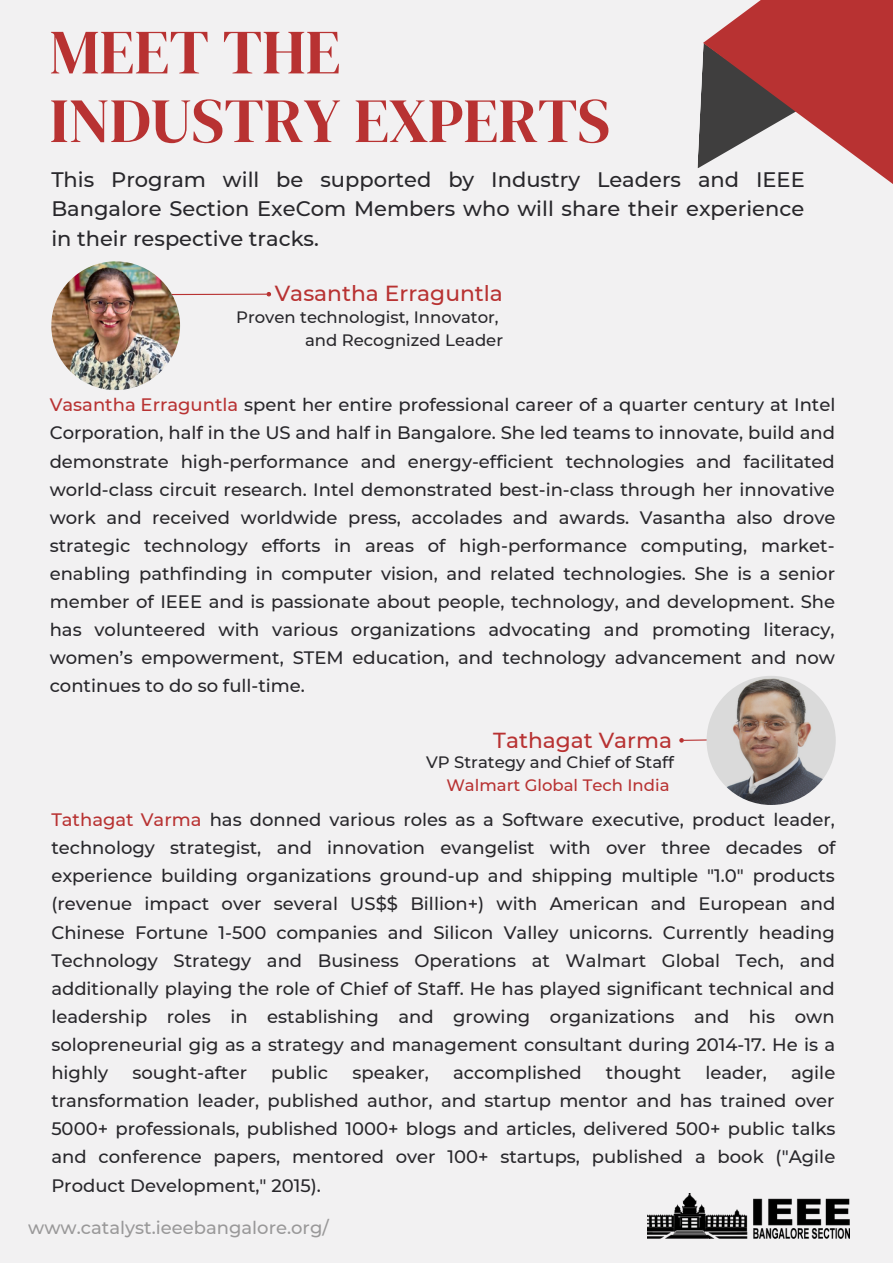
<style>
.page{position:relative;width:893px;height:1264px;background:#fff}
.page>*{position:absolute;margin:0;border:0;box-sizing:border-box;transform-origin:0 0}
.t1{font:63px/68.6px "DM Serif Display";color:#b83232}
.t2{font:500 21.75px "Montserrat";color:#b83232}
.t3{font:500 21px/29.2px "Montserrat";color:#28272b;text-align:justify}
.t4{font:500 18px/28px "Montserrat";color:#28272b;text-align:justify}
.t5{font:500 18px "Montserrat";color:#3f3e3e}
.t6{font:500 16.5px/22.5px "Montserrat";color:#28272b;text-align:right}
.t7{font:500 16.5px "Montserrat";color:#b83232}
.s1{color:#b83232}
</style>
<div class="page">
<div style="left:0;top:0;width:892px;height:1262px;background:#f2f1f2"></div>
<svg style="left:697px;top:61px;width:6px;height:107px"></svg>
<svg style="left:703px;top:0;width:189px;height:184px;fill:#b83232"></svg>
<hr style="left:141px;top:293px;width:126px;height:2px;background:#b83232">
<svg style="left:266px;top:292px;width:6px;height:5px"></svg>
<img style="left:51px;top:261px;width:129px;height:129px;border-radius:50%">
<svg style="left:679px;top:738px;width:27px;height:5px"></svg>
<img style="left:706px;top:675px;width:129px;height:130px;border-radius:50%">
<img style="left:647px;top:1193px;width:202px;height:45px">
<h1 class="t1" style="left:50px;top:17px;width:562px">MEET THE<br>INDUSTRY EXPERTS</h1>
<p class="t3" style="left:51px;top:165px;width:754px">This Program will be supported by Industry Leaders and IEEE Bangalore Section ExeCom Members who will share their experience in their respective tracks.</p>
<p class="t2" style="left:275px;top:280px;width:230px">Vasantha Erraguntla</p>
<p class="t6" style="left:236px;top:306px;width:268px">Proven technologist, Innovator, and Recognized Leader</p>
<p class="t4" style="left:50px;top:391px;width:787px"><span class="s1">Vasantha Erraguntla</span> spent her entire professional career of a quarter century at Intel Corporation, half in the US and half in Bangalore. She led teams to innovate, build and demonstrate high-performance and energy-efficient technologies and facilitated world-class circuit research. Intel demonstrated best-in-class through her innovative work and received worldwide press, accolades and awards. Vasantha also drove strategic technology efforts in areas of high-performance computing, market&shy;enabling pathfinding in computer vision, and related technologies. She is a senior member of IEEE and is passionate about people, technology, and development. She has volunteered with various organizations advocating and promoting literacy, women’s empowerment, STEM education, and technology advancement and now continues to do so full-time.</p>
<p class="t2" style="left:493px;top:726px;width:180px">Tathagat Varma</p>
<p class="t6" style="left:426px;top:751px;width:249px">VP Strategy and Chief of Staff</p>
<p class="t7" style="left:446px;top:775px;width:224px">Walmart Global Tech India</p>
<p class="t4" style="left:51px;top:805px;width:785px"><span class="s1">Tathagat Varma</span> has donned various roles as a Software executive, product leader, technology strategist, and innovation evangelist with over three decades of experience building organizations ground-up and shipping multiple "1.0" products (revenue impact over several US$$ Billion+) with American and European and Chinese Fortune 1-500 companies and Silicon Valley unicorns. Currently heading Technology Strategy and Business Operations at Walmart Global Tech, and additionally playing the role of Chief of Staff. He has played significant technical and leadership roles in establishing and growing organizations and his own solopreneurial gig as a strategy and management consultant during 2014-17. He is a highly</p>
<p class="t4" style="left:51px;top:1058px;width:785px;text-indent:739px">agile transformation leader, published author, and startup mentor and has trained over 5000+ professionals, published 1000+ blogs and articles, delivered 500+ public talks and conference papers, mentored over 100+ startups, published a book ("Agile Product Development," 2015).</p>
<p class="t4" style="left:132px;top:1058px;width:116px">sought-after</p>
<p class="t4" style="left:271px;top:1058px;width:59px">public</p>
<p class="t4" style="left:352px;top:1058px;width:78px">speaker,</p>
<p class="t4" style="left:453px;top:1058px;width:130px">accomplished</p>
<p class="t4" style="left:606px;top:1058px;width:77px">thought</p>
<p class="t4" style="left:705px;top:1058px;width:63px">leader,</p>
<p class="t5" style="left:28px;top:1216px;width:302px">www.catalyst.ieeebangalore.org/</p>
</div>
